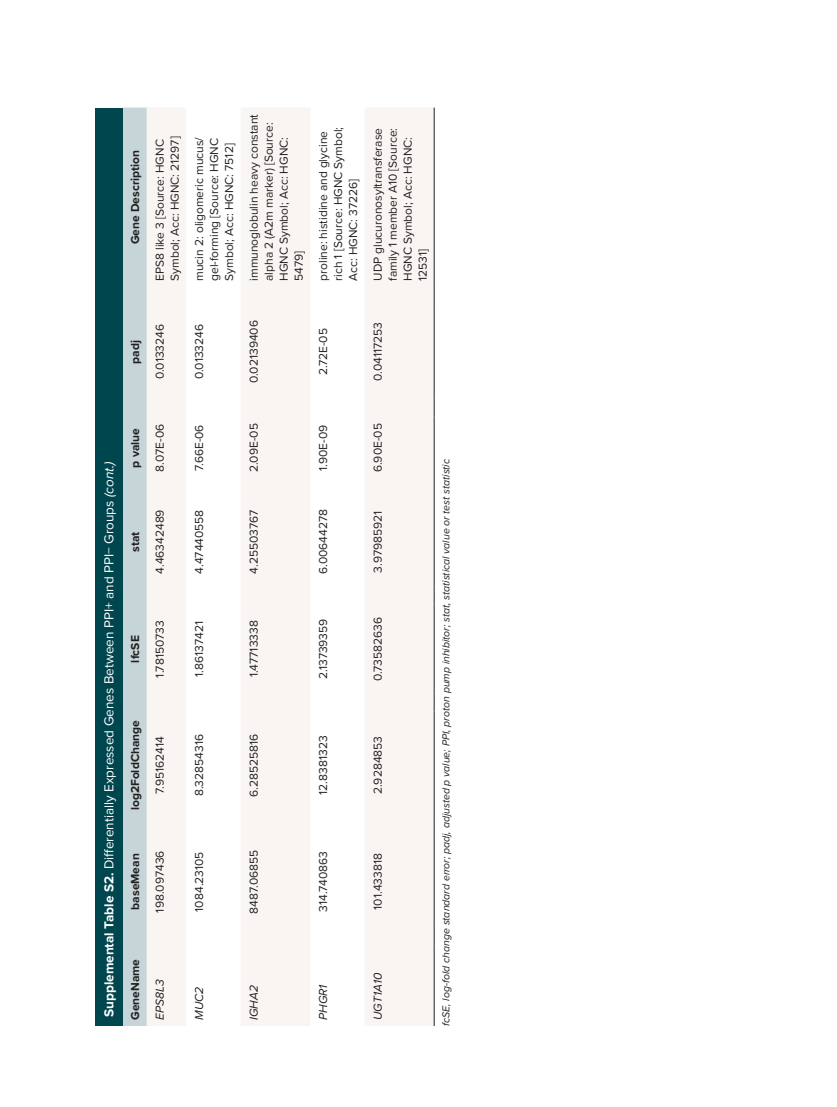
<style>
.page{position:relative;width:837px;height:1107px;background:#fff}
.page>*{position:absolute;margin:0;border:0;box-sizing:border-box;transform-origin:0 0}
.t1{font:13.5px "Proxima Nova";color:#fff}
.t2{font:12px/15px "Proxima Nova";color:#231f20}
.t3{font:700 12px "Proxima Nova";color:#231f20}
.t4{font:italic 12px "Proxima Nova";color:#231f20}
.t5{font:italic 10.5px "Proxima Nova";color:#231f20}
.s1{font-weight:700}
.s2{font-style:italic}
</style>
<div class="page">
<div style="left:123px;top:108px;width:24px;height:918px;background:#c5d5d8"></div>
<svg style="left:147px;top:108px;width:287px;height:918px;fill:#f8f5f2"></svg>
<hr style="left:434px;top:944px;width:1px;height:82px;background:#231f20">
<svg style="left:434px;top:926px;width:1px;height:18px"></svg>
<hr style="left:434px;top:837px;width:1px;height:89px;background:#231f20">
<svg style="left:434px;top:819px;width:1px;height:18px"></svg>
<hr style="left:434px;top:712px;width:1px;height:107px;background:#231f20">
<svg style="left:434px;top:694px;width:1px;height:18px"></svg>
<hr style="left:434px;top:604px;width:1px;height:90px;background:#231f20">
<svg style="left:434px;top:586px;width:1px;height:18px"></svg>
<hr style="left:434px;top:497px;width:1px;height:89px;background:#231f20">
<svg style="left:434px;top:479px;width:1px;height:18px"></svg>
<hr style="left:434px;top:417px;width:1px;height:62px;background:#231f20">
<svg style="left:434px;top:399px;width:1px;height:18px"></svg>
<hr style="left:434px;top:305px;width:1px;height:94px;background:#231f20">
<svg style="left:434px;top:287px;width:1px;height:18px"></svg>
<hr style="left:434px;top:108px;width:1px;height:179px;background:#231f20">
<div style="left:95px;top:108px;width:28px;height:918px;background:#00464f"></div>
<p class="t3" style="left:126px;top:244px;width:96px;rotate:-90deg">Gene Description</p>
<p class="t2" style="left:152px;top:281px;width:146px;rotate:-90deg">EPS8 like 3 [Source: HGNC<br>Symbol; Acc: HGNC: 21297]</p>
<p class="t2" style="left:191px;top:281px;width:145px;text-align:justify;rotate:-90deg">mucin 2: oligomeric mucus/ gel-forming [Source: HGNC Symbol; Acc: HGNC: 7512]</p>
<p class="t2" style="left:246px;top:281px;width:168px;rotate:-90deg">immunoglobulin heavy constant alpha 2 (A2m marker) [Source:<br>HGNC Symbol; Acc: HGNC:<br>5479]</p>
<p class="t2" style="left:315px;top:281px;width:155px;rotate:-90deg">proline: histidine and glycine rich 1 [Source: HGNC Symbol;<br>Acc: HGNC: 37226]</p>
<p class="t2" style="left:370px;top:281px;width:155px;rotate:-90deg">UDP glucuronosyltransferase family 1 member A10 [Source:<br>HGNC Symbol; Acc: HGNC:<br>12531]</p>
<p class="t3" style="left:126px;top:364px;width:26px;rotate:-90deg">padj</p>
<p class="t2" style="left:152px;top:379px;width:57px;rotate:-90deg">0.0133246</p>
<p class="t2" style="left:191px;top:379px;width:57px;rotate:-90deg">0.0133246</p>
<p class="t2" style="left:246px;top:383px;width:65px;rotate:-90deg">0.02139406</p>
<p class="t2" style="left:315px;top:375px;width:49px;rotate:-90deg">2.72E-05</p>
<p class="t2" style="left:370px;top:381px;width:60px;rotate:-90deg">0.04117253</p>
<p class="t1" style="left:99px;top:1017px;width:558px;rotate:-90deg"><span class="s1">Supplemental Table S2.</span> Differentially Expressed Genes Between PPI+ and PPI− Groups <span class="s2">(cont.)</span></p>
<p class="t3" style="left:126px;top:468px;width:41px;rotate:-90deg">p value</p>
<p class="t2" style="left:152px;top:472px;width:50px;rotate:-90deg">8.07E-06</p>
<p class="t3" style="left:126px;top:552px;width:22px;rotate:-90deg">stat</p>
<p class="t2" style="left:152px;top:574px;width:66px;rotate:-90deg">4.46342489</p>
<p class="t3" style="left:126px;top:663px;width:29px;rotate:-90deg">lfcSE</p>
<p class="t2" style="left:152px;top:678px;width:59px;rotate:-90deg">1.78150733</p>
<p class="t3" style="left:126px;top:810px;width:92px;rotate:-90deg">log2FoldChange</p>
<p class="t2" style="left:152px;top:794px;width:59px;rotate:-90deg">7.95162414</p>
<p class="t3" style="left:126px;top:910px;width:58px;rotate:-90deg">baseMean</p>
<p class="t2" style="left:152px;top:913px;width:63px;rotate:-90deg">198.097436</p>
<p class="t3" style="left:126px;top:1020px;width:62px;rotate:-90deg">GeneName</p>
<p class="t4" style="left:151px;top:1020px;width:42px;rotate:-90deg">EPS8L3</p>
<p class="t2" style="left:191px;top:471px;width:48px;rotate:-90deg">7.66E-06</p>
<p class="t2" style="left:191px;top:574px;width:66px;rotate:-90deg">4.47440558</p>
<p class="t2" style="left:191px;top:677px;width:57px;rotate:-90deg">1.86137421</p>
<p class="t2" style="left:191px;top:796px;width:64px;rotate:-90deg">8.32854316</p>
<p class="t2" style="left:191px;top:912px;width:62px;rotate:-90deg">1084.23105</p>
<p class="t4" style="left:190px;top:1020px;width:35px;rotate:-90deg">MUC2</p>
<p class="t2" style="left:246px;top:472px;width:51px;rotate:-90deg">2.09E-05</p>
<p class="t2" style="left:246px;top:574px;width:66px;rotate:-90deg">4.25503767</p>
<p class="t2" style="left:246px;top:677px;width:58px;rotate:-90deg">1.47713338</p>
<p class="t2" style="left:246px;top:797px;width:65px;rotate:-90deg">6.28525816</p>
<p class="t2" style="left:246px;top:914px;width:65px;rotate:-90deg">8487.06855</p>
<p class="t4" style="left:245px;top:1020px;width:36px;rotate:-90deg">IGHA2</p>
<p class="t2" style="left:315px;top:471px;width:48px;rotate:-90deg">1.90E-09</p>
<p class="t2" style="left:315px;top:574px;width:67px;rotate:-90deg">6.00644278</p>
<p class="t2" style="left:315px;top:679px;width:62px;rotate:-90deg">2.13739359</p>
<p class="t2" style="left:315px;top:795px;width:61px;rotate:-90deg">12.8381323</p>
<p class="t2" style="left:315px;top:912px;width:62px;rotate:-90deg">314.740863</p>
<p class="t4" style="left:314px;top:1020px;width:37px;rotate:-90deg">PHGR1</p>
<p class="t2" style="left:370px;top:472px;width:51px;rotate:-90deg">6.90E-05</p>
<p class="t2" style="left:370px;top:573px;width:64px;rotate:-90deg">3.97985921</p>
<p class="t2" style="left:370px;top:681px;width:65px;rotate:-90deg">0.73582636</p>
<p class="t2" style="left:370px;top:794px;width:60px;rotate:-90deg">2.9284853</p>
<p class="t2" style="left:370px;top:910px;width:58px;rotate:-90deg">101.433818</p>
<p class="t4" style="left:369px;top:1020px;width:49px;rotate:-90deg">UGT1A10</p>
<p class="t5" style="left:438px;top:1026px;width:569px;rotate:-90deg">fcSE, log-fold change standard error; padj, adjusted p value; PPI, proton pump inhibitor; stat, statistical value or test statistic</p>
</div>
